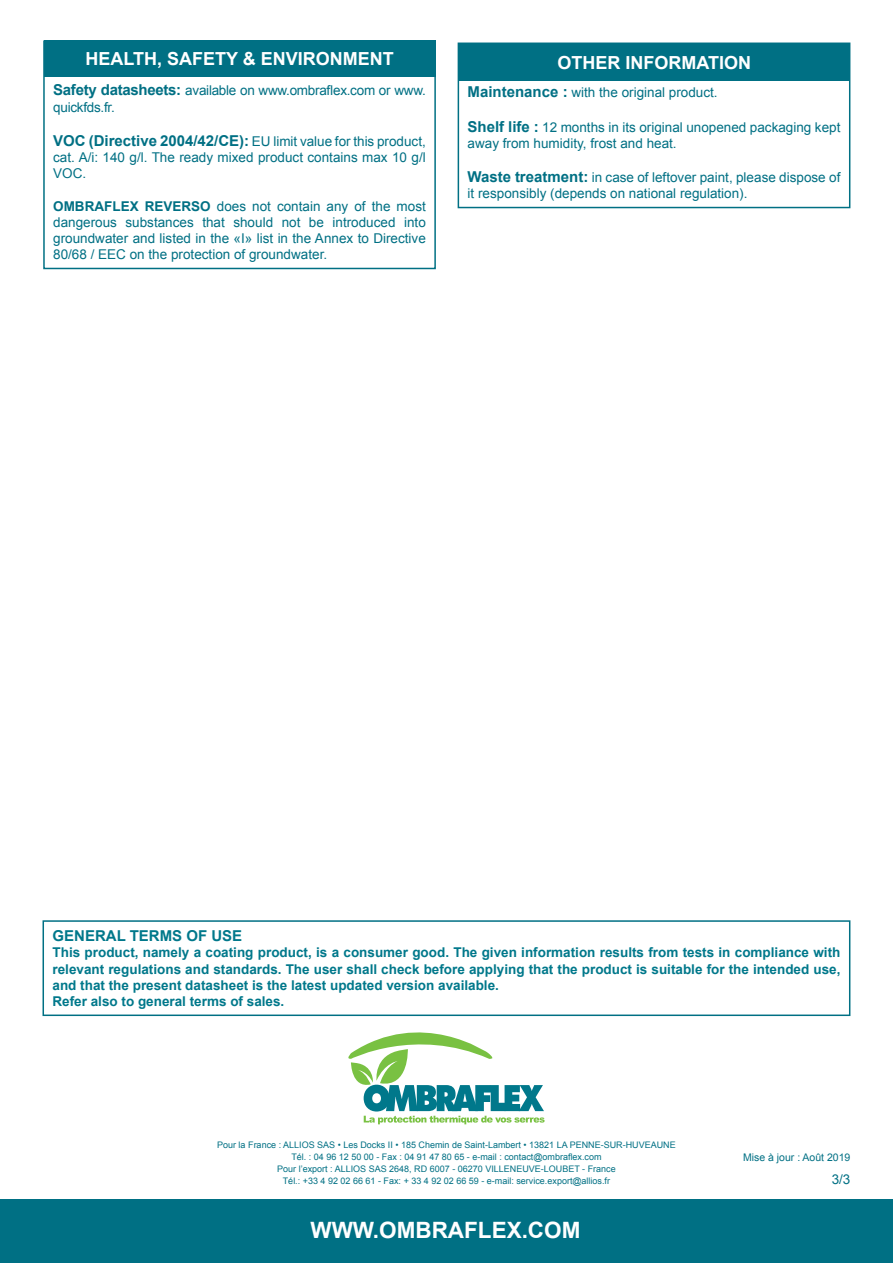
<style>
.page{position:relative;width:893px;height:1263px;background:#fff}
.page>*{position:absolute;margin:0;border:0;box-sizing:border-box;transform-origin:0 0}
.t1{font:700 22.5px "Arial";color:#fff}
.t2{font:700 18px "Arial";color:#fff}
.t3{font:700 15px "Arial";color:#00788b}
.t4{font:13.5px/16.2px "Arial";color:#007084}
.t5{font:700 13.5px/16.2px "Arial";color:#00788b}
.t6{font:13.5px/16.2px "Arial";letter-spacing:-.02em;color:#007084}
.t7{font:10.5px "Arial";color:#007084}
.t8{font:9px/12px "Arial";color:#007084;text-align:center}
.s1{font-weight:700;font-size:15px}
.s2{font-weight:700}
</style>
<div class="page">
<div style="left:0;top:1199px;width:893px;height:64px;background:#007084"></div>
<div style="left:43px;top:920px;width:807px;height:96px;border:2px solid #007084"></div>
<div style="left:458px;top:43px;width:392px;height:165px;border:2px solid #007084"></div>
<div style="left:458px;top:44px;width:392px;height:36px;background:#007084"></div>
<div style="left:43px;top:40px;width:393px;height:229px;border:2px solid #007084"></div>
<div style="left:44px;top:40px;width:391px;height:37px;background:#007084"></div>
<svg style="left:345px;top:1013px;width:200px;height:111px"></svg>
<h2 class="t2" style="left:86px;top:47px;width:310px">HEALTH, SAFETY &amp; ENVIRONMENT</h2>
<p class="t6" style="left:53px;top:83px;width:374px"><span class="s1">Safety datasheets:</span> available on www.ombraflex.com or www. quickfds.fr.</p>
<p class="t4" style="left:53px;top:133px;width:374px;text-align:justify"><span class="s1">VOC (Directive 2004/42/CE):</span> EU limit value for this product, cat. A/i: 140 g/l. The ready mixed product contains max 10 g/l VOC.</p>
<p class="t4" style="left:53px;top:198px;width:374px;text-align:justify"><span class="s2">OMBRAFLEX REVERSO</span> does not contain any of the most dangerous substances that should not be introduced into groundwater and listed in the «I» list in the Annex to Directive 80/68 / EEC on the protection of groundwater.</p>
<h2 class="t2" style="left:557px;top:50px;width:195px">OTHER INFORMATION</h2>
<p class="t4" style="left:468px;top:85px;width:252px"><span class="s1">Maintenance :</span> with the original product.</p>
<p class="t4" style="left:468px;top:119px;width:374px"><span class="s1">Shelf life :</span> 12 months in its original unopened packaging kept away from humidity, frost and heat.</p>
<p class="t4" style="left:468px;top:169px;width:374px"><span class="s1">Waste treatment:</span> in case of leftover paint, please dispose of it responsibly (depends on national regulation).</p>
<p class="t3" style="left:53px;top:926px;width:191px">GENERAL TERMS OF USE</p>
<p class="t5" style="left:53px;top:945px;width:789px">This product, namely a coating product, is a consumer good. The given information results from tests in compliance with relevant regulations and standards. The user shall check before applying that the product is suitable for the intended use, and that the present datasheet is the latest updated version available.<br>Refer also to general terms of sales.</p>
<p class="t8" style="left:217px;top:1139px;width:460px">Pour la France : ALLIOS SAS • Les Docks II • 185 Chemin de Saint-Lambert • 13821 LA PENNE-SUR-HUVEAUNE Tél. : 04 96 12 50 00 - Fax : 04 91 47 80 65 - e-mail : contact@ombraflex.com<br>Pour l’export : ALLIOS SAS 2648, RD 6007 - 06270 VILLENEUVE-LOUBET - France<br>Tél.: +33 4 92 02 66 61 - Fax: + 33 4 92 02 66 59 - e-mail: service.export@allios.fr</p>
<h1 class="t1" style="left:310px;top:1215px;width:271px">WWW.OMBRAFLEX.COM</h1>
<p class="t7" style="left:743px;top:1150px;width:109px">Mise à jour : Août 2019</p>
<p class="t4" style="left:832px;top:1172px;width:20px">3/3</p>
</div>
